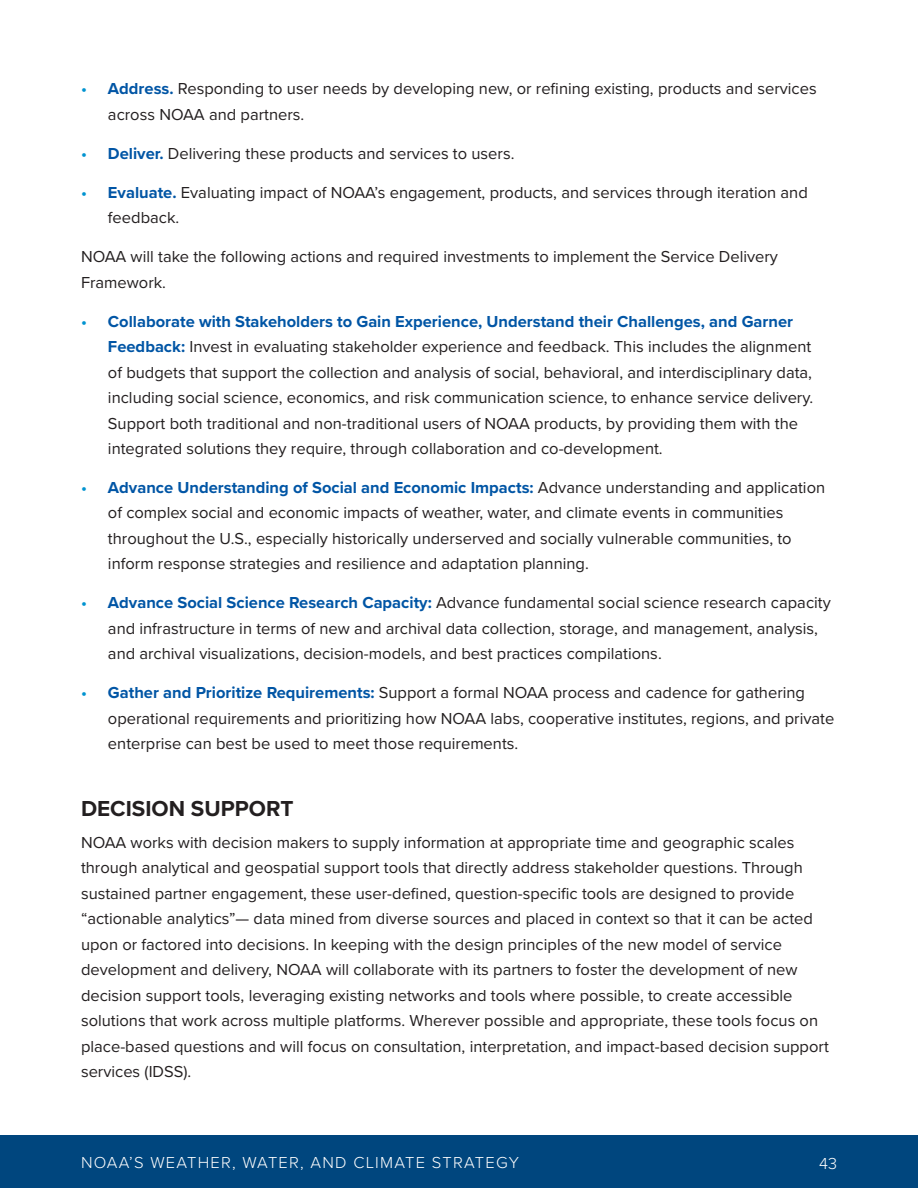
<style>
.page{position:relative;width:918px;height:1188px;background:#fff}
.page>*{position:absolute;margin:0;border:0;box-sizing:border-box;transform-origin:0 0}
.t1{font:700 22.5px "Proxima Nova";color:#231f20}
.t2{font:16.5px/25.5px "Proxima Nova";color:#231f20}
.t3{font:300 16.5px "Proxima Nova";letter-spacing:.075em;color:#fff}
.s1{font-weight:600;color:#0093d0}
.s2{font-weight:700;color:#0155a5}
</style>
<div class="page">
<div style="left:0;top:1135px;width:918px;height:53px;background:#00467e"></div>
<p class="t2" style="left:108px;top:75px;width:710px;text-indent:-27px"><span class="s1">•</span> <span class="s2">Address.</span> Responding to user needs by developing new, or refning existing, products and services across NOAA and partners.</p>
<p class="t2" style="left:81px;top:140px;width:435px"><span class="s1">•</span> <span class="s2">Deliver.</span> Delivering these products and services to users.</p>
<p class="t2" style="left:108px;top:179px;width:701px;text-indent:-27px"><span class="s1">•</span> <span class="s2">Evaluate.</span> Evaluating impact of NOAA’s engagement, products, and services through iteration and feedback.</p>
<p class="t2" style="left:81px;top:243px;width:699px">NOAA will take the following actions and required investments to implement the Service Delivery<br>Framework.</p>
<p class="t2" style="left:108px;top:308px;width:707px;text-indent:-27px"><span class="s1">•</span> <span class="s2">Collaborate with Stakeholders to Gain Experience, Understand their Challenges, and Garner Feedback:</span> Invest in evaluating stakeholder experience and feedback. This includes the alignment of budgets that support the collection and analysis of social, behavioral, and interdisciplinary data, including social science, economics, and risk communication science, to enhance service delivery.<br>Support both traditional and non-traditional users of NOAA products, by providing them with the integrated solutions they require, through collaboration and co-development.</p>
<p class="t2" style="left:108px;top:474px;width:719px;text-indent:-27px"><span class="s1">•</span> <span class="s2">Advance Understanding of Social and Economic Impacts:</span> Advance understanding and application of complex social and economic impacts of weather, water, and climate events in communities throughout the U.S., especially historically underserved and socially vulnerable communities, to inform response strategies and resilience and adaptation planning.</p>
<p class="t2" style="left:108px;top:590px;width:724px;text-indent:-27px"><span class="s1">•</span> <span class="s2">Advance Social Science Research Capacity:</span> Advance fundamental social science research capacity and infrastructure in terms of new and archival data collection, storage, and management, analysis, and archival visualizations, decision-models, and best practices compilations.</p>
<p class="t2" style="left:108px;top:680px;width:728px;text-indent:-27px"><span class="s1">•</span> <span class="s2">Gather and Prioritize Requirements:</span> Support a formal NOAA process and cadence for gathering operational requirements and prioritizing how NOAA labs, cooperative institutes, regions, and private enterprise can best be used to meet those requirements.</p>
<p class="t1" style="left:81px;top:791px;width:214px">DECISION SUPPORT</p>
<p class="t2" style="left:81px;top:829px;width:749px">NOAA works with decision makers to supply information at appropriate time and geographic scales through analytical and geospatial support tools that directly address stakeholder questions. Through sustained partner engagement, these user-defned, question-specifc tools are designed to provide “actionable analytics”— data mined from diverse sources and placed in context so that it can be acted upon or factored into decisions. In keeping with the design principles of the new model of service development and delivery, NOAA will collaborate with its partners to foster the development of new decision support tools, leveraging existing networks and tools where possible, to create accessible solutions that work across multiple platforms. Wherever possible and appropriate, these tools focus on place-based questions and will focus on consultation, interpretation, and impact-based decision support services (IDSS).</p>
<p class="t3" style="left:81px;top:1150px;width:440px">NOAA’S WEATHER, WATER, AND CLIMATE STRATEGY</p>
<p class="t3" style="left:819px;top:1151px;width:19px">43</p>
</div>
